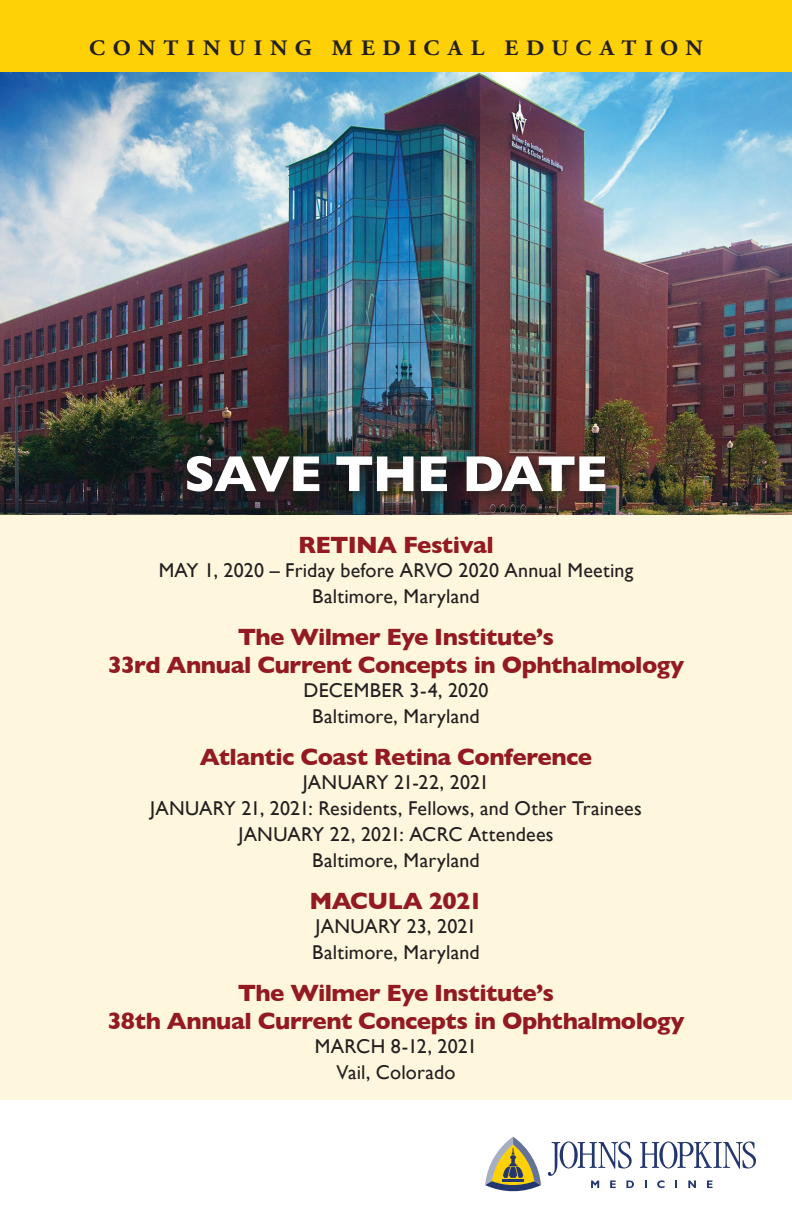
<style>
.page{position:relative;width:792px;height:1224px;background:#fff}
.page>*{position:absolute;margin:0;border:0;box-sizing:border-box;transform-origin:0 0}
.t1{font:700 51.2px "Gill Sans";letter-spacing:-.025em;color:#fff}
.cov_h1{font:700 24px/28px "Gill Sans";letter-spacing:-.02em;color:#931922;text-align:center}
.t2{font:700 22px "Adobe Garamond Pro";letter-spacing:.34em;color:#231f20;scale:1.05 1}
.Body{font:20px "Gill Sans";letter-spacing:.01em;color:#231f20}
</style>
<div class="page">
<div style="left:0;top:0;width:792px;height:72px;background:#fed006"></div>
<div style="left:0;top:515px;width:792px;height:585px;background:#fef7dd"></div>
<svg style="left:645px;top:1180px;width:2px;height:8px"></svg>
<svg style="left:657px;top:1180px;width:8px;height:8px"></svg>
<svg style="left:675px;top:1180px;width:2px;height:8px"></svg>
<svg style="left:688px;top:1180px;width:8px;height:8px"></svg>
<svg style="left:707px;top:1180px;width:6px;height:8px"></svg>
<svg style="left:548px;top:1141px;width:86px;height:47px"></svg>
<svg style="left:640px;top:1141px;width:116px;height:28px"></svg>
<svg style="left:485px;top:1136px;width:56px;height:56px"></svg>
<img style="left:0;top:72px;width:792px;height:443px">
<img style="left:181px;top:449px;width:439px;height:57px">
<p class="t2" style="left:89px;top:35px;width:586px">CONTINUING MEDICAL EDUCATION</p>
<p class="t1" style="left:184px;top:433px;width:426px">SAVE THE DATE</p>
<p class="cov_h1" style="left:298px;top:530px;width:197px">RETINA Festival</p>
<p class="Body" style="left:159px;top:558px;width:476px">MAY 1, 2020 – Friday before ARVO 2020 Annual Meeting</p>
<p class="Body" style="left:312px;top:584px;width:169px">Baltimore, Maryland</p>
<p class="cov_h1" style="left:108px;top:622px;width:578px">The Wilmer Eye Institute’s<br>33rd Annual Current Concepts in Ophthalmology</p>
<p class="Body" style="left:303px;top:678px;width:187px">DECEMBER 3-4, 2020</p>
<p class="Body" style="left:312px;top:704px;width:169px">Baltimore, Maryland</p>
<p class="cov_h1" style="left:200px;top:742px;width:394px">Atlantic Coast Retina Conference</p>
<p class="Body" style="left:303px;top:770px;width:188px">JANUARY 21-22, 2021</p>
<p class="Body" style="left:150px;top:796px;width:493px">JANUARY 21, 2021: Residents, Fellows, and Other Trainees</p>
<p class="Body" style="left:238px;top:822px;width:317px">JANUARY 22, 2021: ACRC Attendees</p>
<p class="Body" style="left:312px;top:848px;width:169px">Baltimore, Maryland</p>
<p class="cov_h1" style="left:309px;top:886px;width:175px">MACULA 2021</p>
<p class="Body" style="left:315px;top:914px;width:163px">JANUARY 23, 2021</p>
<p class="Body" style="left:312px;top:940px;width:169px">Baltimore, Maryland</p>
<p class="cov_h1" style="left:107px;top:978px;width:579px">The Wilmer Eye Institute’s<br>38th Annual Current Concepts in Ophthalmology</p>
<p class="Body" style="left:315px;top:1034px;width:164px">MARCH 8-12, 2021</p>
<p class="Body" style="left:337px;top:1060px;width:120px">Vail, Colorado</p>
</div>
